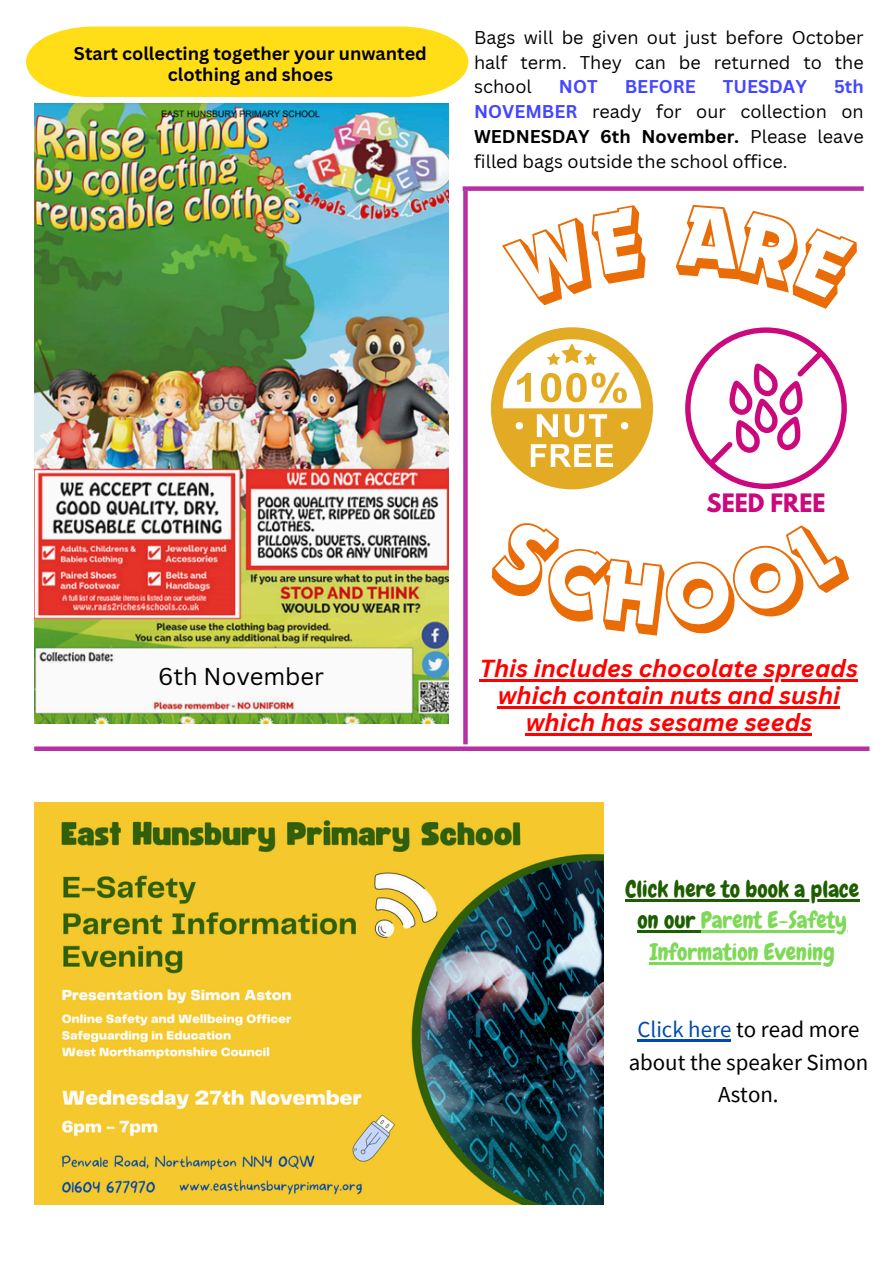
<style>
.page{position:relative;width:894px;height:1264px;background:#fff}
.page>*{position:absolute;margin:0;border:0;box-sizing:border-box;transform-origin:0 0}
.t1{font:italic 700 24px/27px "Canva Sans";color:#f00;text-align:center}
.t2{font:23.7px "Canva Sans";color:#000}
.t3{font:23.1px/31.5px "Chewy";color:#7ed957;text-align:center}
.t4{font:22.8px/32.7px "Source Sans Pro";color:#000;text-align:center}
.t5{font:700 22.5px "League Spartan";color:#cb097d}
.t6{font:18px/24.8px "Canva Sans";color:#000;text-align:justify}
.t7{font:700 18px/21.3px "Canva Sans";color:#000;text-align:center}
.t8{font:700 18px "Canva Sans";color:#4447ff}
.s1{font-weight:700;color:#4447ff}
.s2{font-weight:700}
.s3{color:#1e5d02}
.s4{color:#004aad}
</style>
<div class="page">
<img style="left:34px;top:104px;width:414px;height:619px">
<svg style="left:463px;top:191px;width:4px;height:553px;background:#ba3ba8"></svg>
<div style="left:462px;top:186px;width:401px;height:5px;background:#b630a3"></div>
<svg style="left:26px;top:26px;width:442px;height:71px;background:#ffe027"></svg>
<div style="left:34px;top:746px;width:835px;height:5px;background:#b630a3"></div>
<svg style="left:490px;top:327px;width:162px;height:162px"></svg>
<svg style="left:685px;top:327px;width:161px;height:162px"></svg>
<img style="left:34px;top:802px;width:569px;height:402px">
<hr style="left:479px;top:679px;width:378px;height:3px;background:#f00">
<hr style="left:497px;top:706px;width:343px;height:3px;background:#f00">
<hr style="left:525px;top:733px;width:286px;height:3px;background:#f00">
<hr style="left:625px;top:899px;width:163px;height:2px;background:#1e5d02">
<hr style="left:788px;top:899px;width:71px;height:2px;background:#1e5d02">
<hr style="left:637px;top:930px;width:63px;height:2px;background:#1e5d02">
<hr style="left:700px;top:930px;width:147px;height:2px;background:#7ed957">
<hr style="left:649px;top:962px;width:185px;height:2px;background:#7ed957">
<hr style="left:637px;top:1039px;width:94px;height:2px;background:#004aad">
<p class="t7" style="left:74px;top:42px;width:354px">Start collecting together your unwanted clothing and shoes</p>
<p class="t6" style="left:474px;top:24px;width:391px">Bags will be given out just before October half term. They can be returned to the school</p>
<p class="t6" style="left:474px;top:74px;width:391px;text-indent:360px"><span class="s1">5th NOVEMBER</span> ready for our collection on <span class="s2">WEDNESDAY 6th November.</span> Please leave filled bags outside the school office.</p>
<p class="t8" style="left:558px;top:74px;width:40px">NOT</p>
<p class="t8" style="left:624px;top:74px;width:73px">BEFORE</p>
<p class="t8" style="left:722px;top:74px;width:86px">TUESDAY</p>
<p class="t2" style="left:158px;top:660px;width:167px">6th November</p>
<h4 class="t5" style="left:706px;top:491px;width:120px">SEED FREE</h4>
<p class="t1" style="left:479px;top:654px;width:379px">This includes chocolate spreads which contain nuts and sushi which has sesame seeds</p>
<p class="t3" style="left:625px;top:873px;width:235px"><span class="s3">Click here to book a place on our</span> Parent E-Safety<br>Information Evening</p>
<p class="t4" style="left:628px;top:1012px;width:241px"><span class="s4">Click here</span> to read more about the speaker Simon<br>Aston.</p>
</div>
